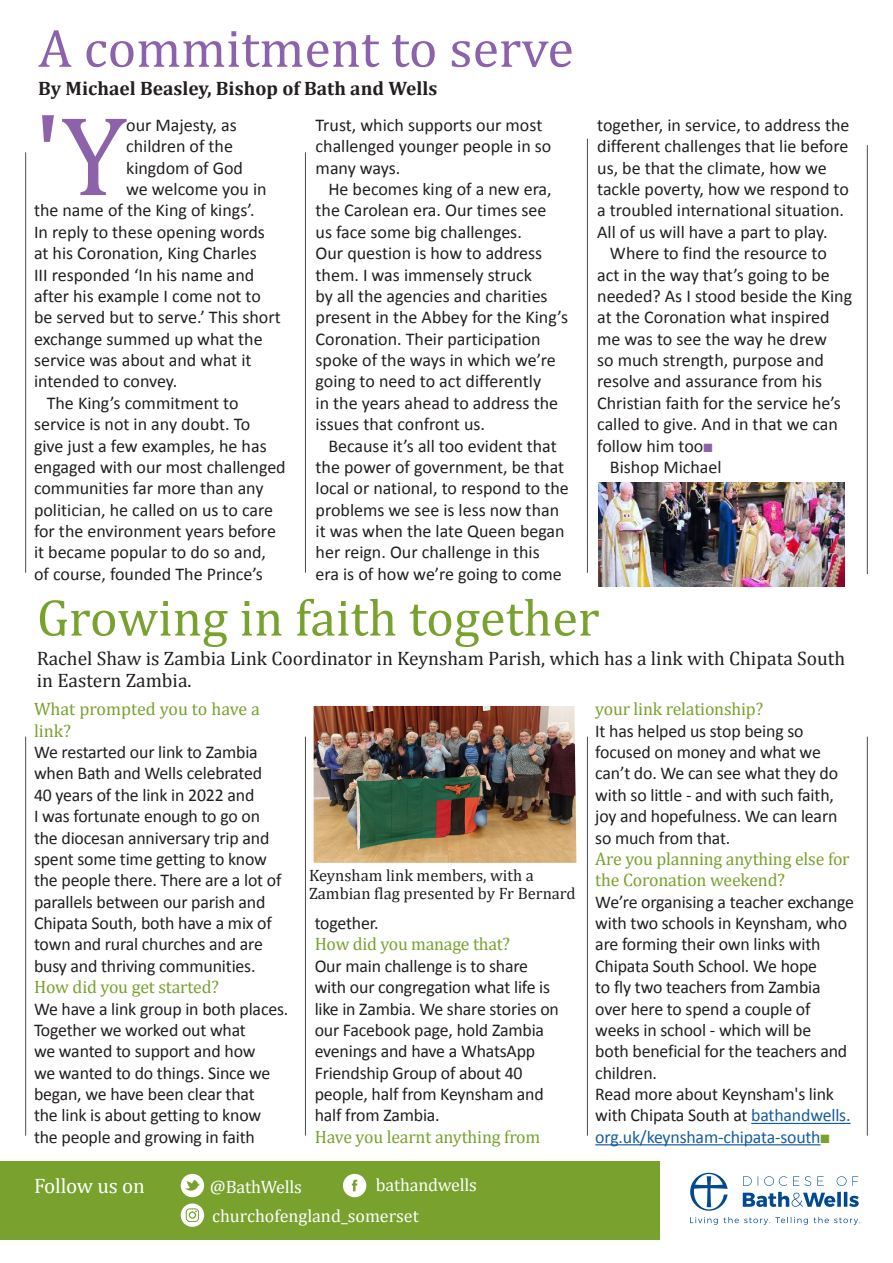
<style>
.page{position:relative;width:893px;height:1263px;background:#fff}
.page>*{position:absolute;margin:0;border:0;box-sizing:border-box;transform-origin:0 0}
.BISHOPS_LETTER_DROP{font:114.15px "Cambria";color:#8c62aa}
.t1{font:54px "Cambria";color:#8c62aa}
.t2{font:52.5px "Cambria";color:#78a22d}
.t3{font:21px "Cambria";letter-spacing:-.01em;color:#fff}
.AUTHOR{font:19.5px/21.3px "Cambria";color:#231f20}
.t4{font:700 19.5px "Cambria";color:#231f20}
.BODY_COPY{font:18px/21.5px "Calibri";color:#231f20}
.INTERVIEW_QUESTIONS{font:18px/21.3px "Calibri";letter-spacing:-.01em;color:#231f20}
.INTERVIEW_BODY_COPY{font:18px/21.3px "Calibri";letter-spacing:-.01em;color:#231f20}
.BISHOPS_LETTER_DROP-2{font:18px "Calibri";color:#231f20}
.INTERVIEW_QUESTIONS-2{font:18px/21.3px "Cambria";letter-spacing:-.01em;color:#78a22d}
.INTERVIEW_BODY_COPY-2{font:18px "Cambria";letter-spacing:-.01em;color:#78a22d}
.BODY_COPY-2{font:18px "Cambria";letter-spacing:-.01em;color:#fff}
.INTERVIEW_DROP_CAP{font:18px/21.3px "Cambria";color:#78a22d}
.t5{font:16.5px/18.1px "Cambria";color:#231f20}
.s1{color:#8c62aa}
.s2{color:#175d9e}
.s3{color:#78a22d}
</style>
<div class="page">
<hr style="left:867px;top:145px;width:1px;height:429px;background:#4b4c4d">
<hr style="left:867px;top:737px;width:1px;height:399px;background:#4b4c4d">
<hr style="left:25px;top:152px;width:1px;height:421px;background:#4b4c4d">
<hr style="left:587px;top:139px;width:1px;height:434px;background:#4b4c4d">
<hr style="left:587px;top:737px;width:1px;height:399px;background:#4b4c4d">
<hr style="left:751px;top:1123px;width:100px;height:1px;background:#175d9e">
<hr style="left:595px;top:1144px;width:225px;height:1px;background:#175d9e">
<hr style="left:305px;top:737px;width:1px;height:399px;background:#4b4c4d">
<hr style="left:25px;top:737px;width:1px;height:399px;background:#4b4c4d">
<hr style="left:305px;top:152px;width:1px;height:421px;background:#4b4c4d">
<img style="left:314px;top:706px;width:262px;height:157px">
<svg style="left:690px;top:1173px;width:38px;height:38px"></svg>
<svg style="left:743px;top:1176px;width:9px;height:10px"></svg>
<svg style="left:758px;top:1176px;width:29px;height:10px"></svg>
<svg style="left:793px;top:1176px;width:18px;height:10px"></svg>
<svg style="left:817px;top:1176px;width:7px;height:10px"></svg>
<svg style="left:837px;top:1176px;width:9px;height:10px"></svg>
<svg style="left:852px;top:1176px;width:6px;height:10px"></svg>
<svg style="left:743px;top:1192px;width:116px;height:15px"></svg>
<svg style="left:690px;top:1217px;width:170px;height:8px"></svg>
<div style="left:0;top:1161px;width:660px;height:78px;background:#78a22d"></div>
<svg style="left:181px;top:1174px;width:23px;height:23px"></svg>
<svg style="left:343px;top:1174px;width:23px;height:23px"></svg>
<svg style="left:181px;top:1203px;width:23px;height:24px"></svg>
<img style="left:598px;top:483px;width:247px;height:104px">
<p class="t1" style="left:38px;top:17px;width:537px">A commitment to serve</p>
<p class="t4" style="left:38px;top:75px;width:401px">By Michael Beasley, Bishop of Bath and Wells</p>
<p class="BISHOPS_LETTER_DROP" style="left:34px;top:89px;width:94px">'Y</p>
<p class="BISHOPS_LETTER_DROP-2" style="left:126px;top:114px;width:112px">our Majesty, as</p>
<p class="BISHOPS_LETTER_DROP-2" style="left:126px;top:135px;width:108px">children of the</p>
<p class="BISHOPS_LETTER_DROP-2" style="left:126px;top:156px;width:118px">kingdom of God</p>
<p class="BISHOPS_LETTER_DROP-2" style="left:126px;top:178px;width:142px">we welcome you in</p>
<p class="BISHOPS_LETTER_DROP-2" style="left:34px;top:199px;width:222px">the name of the King of kings’.</p>
<p class="BISHOPS_LETTER_DROP-2" style="left:34px;top:220px;width:232px">In reply to these opening words</p>
<p class="BISHOPS_LETTER_DROP-2" style="left:34px;top:242px;width:224px">at his Coronation, King Charles</p>
<p class="BISHOPS_LETTER_DROP-2" style="left:34px;top:263px;width:222px">III responded ‘In his name and</p>
<p class="BISHOPS_LETTER_DROP-2" style="left:34px;top:285px;width:228px">after his example I come not to</p>
<p class="BISHOPS_LETTER_DROP-2" style="left:34px;top:306px;width:248px">be served but to serve.’ This short</p>
<p class="BISHOPS_LETTER_DROP-2" style="left:34px;top:327px;width:230px">exchange summed up what the</p>
<p class="BISHOPS_LETTER_DROP-2" style="left:34px;top:349px;width:219px">service was about and what it</p>
<p class="BISHOPS_LETTER_DROP-2" style="left:34px;top:370px;width:145px">intended to convey.</p>
<p class="BODY_COPY" style="left:34px;top:392px;width:253px;text-indent:13px">The King’s commitment to service is not in any doubt. To<br>give just a few examples, he has engaged with our most challenged communities far more than any politician, he called on us to care for the environment years before it became popular to do so and,<br>of course, founded The Prince’s</p>
<p class="BODY_COPY" style="left:316px;top:114px;width:237px">Trust, which supports our most challenged younger people in so many ways.</p>
<p class="BODY_COPY" style="left:316px;top:178px;width:254px;text-indent:13px">He becomes king of a new era, the Carolean era. Our times see<br>us face some big challenges.<br>Our question is how to address them. I was immensely struck<br>by all the agencies and charities present in the Abbey for the King’s<br>Coronation. Their participation spoke of the ways in which we’re going to need to act differently<br>in the years ahead to address the issues that confront us.</p>
<p class="BODY_COPY" style="left:316px;top:435px;width:255px;text-indent:13px">Because it’s all too evident that the power of government, be that local or national, to respond to the problems we see is less now than it was when the late Queen began her reign. Our challenge in this<br>era is of how we’re going to come</p>
<p class="BODY_COPY" style="left:597px;top:114px;width:254px">together, in service, to address the different challenges that lie before us, be that the climate, how we tackle poverty, how we respond to a troubled international situation.<br>All of us will have a part to play.</p>
<p class="BODY_COPY" style="left:597px;top:243px;width:256px;text-indent:13px">Where to find the resource to act in the way that’s going to be needed? As I stood beside the King at the Coronation what inspired me was to see the way he drew<br>so much strength, purpose and resolve and assurance from his<br>Christian faith for the service he’s called to give. And in that we can follow him too<span class="s1">■</span></p>
<p class="BODY_COPY" style="left:610px;top:456px;width:113px">Bishop Michael</p>
<p class="t2" style="left:37px;top:587px;width:564px">Growing in faith together</p>
<p class="AUTHOR" style="left:37px;top:648px;width:810px">Rachel Shaw is Zambia Link Coordinator in Keynsham Parish, which has a link with Chipata South in Eastern Zambia.</p>
<p class="INTERVIEW_DROP_CAP" style="left:34px;top:698px;width:227px">What prompted you to have a link?</p>
<p class="BODY_COPY" style="left:34px;top:741px;width:249px">We restarted our link to Zambia when Bath and Wells celebrated<br>40 years of the link in 2022 and<br>I was fortunate enough to go on the diocesan anniversary trip and spent some time getting to know the people there. There are a lot of parallels between our parish and<br>Chipata South, both have a mix of town and rural churches and are busy and thriving communities.</p>
<p class="INTERVIEW_QUESTIONS-2" style="left:34px;top:976px;width:186px">How did you get started?</p>
<p class="INTERVIEW_BODY_COPY" style="left:34px;top:998px;width:256px">We have a link group in both places.<br>Together we worked out what<br>we wanted to support and how<br>we wanted to do things. Since we began, we have been clear that<br>the link is about getting to know the people and growing in faith</p>
<p class="INTERVIEW_BODY_COPY-2" style="left:595px;top:698px;width:169px">your link relationship?</p>
<p class="INTERVIEW_QUESTIONS" style="left:595px;top:720px;width:244px">It has helped us stop being so focused on money and what we can’t do. We can see what they do with so little - and with such faith, joy and hopefulness. We can learn so much from that.</p>
<p class="INTERVIEW_QUESTIONS-2" style="left:595px;top:848px;width:256px">Are you planning anything else for the Coronation weekend?</p>
<p class="INTERVIEW_QUESTIONS" style="left:595px;top:891px;width:260px">We’re organising a teacher exchange with two schools in Keynsham, who are forming their own links with<br>Chipata South School. We hope<br>to fly two teachers from Zambia over here to spend a couple of weeks in school - which will be<br>both beneficial for the teachers and children.</p>
<p class="INTERVIEW_QUESTIONS" style="left:595px;top:1083px;width:257px">Read more about Keynsham's link with Chipata South at <span class="s2">bathandwells. org.uk/keynsham-chipata-south</span><span class="s3">■</span></p>
<p class="t5" style="left:309px;top:866px;width:268px">Keynsham link members, with a<br>Zambian flag presented by Fr Bernard</p>
<p class="INTERVIEW_BODY_COPY" style="left:315px;top:912px;width:65px">together.</p>
<p class="INTERVIEW_BODY_COPY-2" style="left:315px;top:934px;width:197px">How did you manage that?</p>
<p class="INTERVIEW_BODY_COPY" style="left:315px;top:955px;width:246px">Our main challenge is to share with our congregation what life is like in Zambia. We share stories on our Facebook page, hold Zambia evenings and have a WhatsApp<br>Friendship Group of about 40 people, half from Keynsham and half from Zambia.</p>
<p class="INTERVIEW_BODY_COPY-2" style="left:315px;top:1126px;width:227px">Have you learnt anything from</p>
<p class="t3" style="left:34px;top:1173px;width:112px">Follow us on</p>
<p class="BODY_COPY-2" style="left:210px;top:1176px;width:93px">@BathWells</p>
<p class="BODY_COPY-2" style="left:376px;top:1174px;width:103px">bathandwells</p>
<p class="BODY_COPY-2" style="left:212px;top:1205px;width:208px">churchofengland_somerset</p>
</div>
